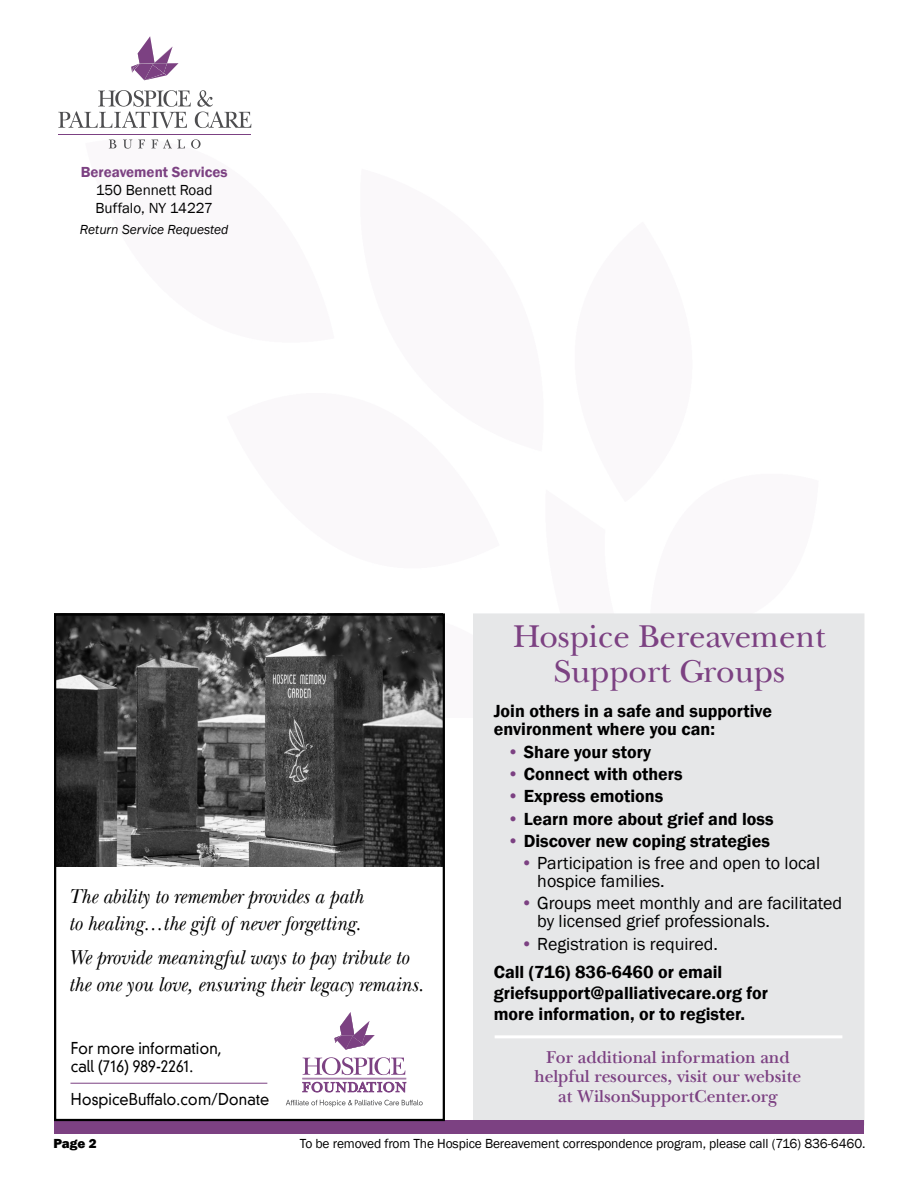
<style>
.page{position:relative;width:918px;height:1188px;background:#fff}
.page>*{position:absolute;margin:0;border:0;box-sizing:border-box;transform-origin:0 0}
.t1{font:33px/34.5px "New Baskerville";color:#7c4182;text-align:center}
.t2{font:italic 21px/27px "New Baskerville";color:#000;scale:.93 1}
.t3{font:600 18px/21px "Franklin Gothic";color:#000}
.t4{font:18px/18px "Franklin Gothic";color:#000}
.t5{font:600 18px/19.5px "New Baskerville";color:#7c4182;text-align:center}
.t6{font:300 15.75px/18.6px "DIN Neuzeit Grotesk Pro";color:#000;scale:.93 1}
.t7{font:15px "Franklin Gothic";color:#000}
.t8{font:600 15px "Franklin Gothic";color:#7c4182}
.t9{font:13.5px "Franklin Gothic";letter-spacing:-.01em;color:#000}
.t10{font:italic 13.5px "Franklin Gothic";color:#000}
.t11{font:800 13.5px "Franklin Gothic";color:#000}
.s1{color:#7c4182}
</style>
<div class="page">
<img style="left:57px;top:616px;width:385px;height:250px">
<div style="left:473px;top:613px;width:391px;height:512px;background:#e6e7e8"></div>
<svg style="left:58px;top:90px;width:193px;height:38px"></svg>
<svg style="left:109px;top:139px;width:92px;height:10px"></svg>
<hr style="left:58px;top:134px;width:193px;height:1px;background:#7c4182">
<svg style="left:131px;top:36px;width:48px;height:44px"></svg>
<div style="left:54px;top:1120px;width:809px;height:14px;background:#7c4182"></div>
<hr style="left:70px;top:1083px;width:197px;height:1px;background:#7c4182">
<div style="left:54px;top:613px;width:391px;height:508px;border:2px solid #000"></div>
<hr style="left:495px;top:1035px;width:347px;height:3px;background:#fff">
<svg style="left:303px;top:1082px;width:103px;height:10px"></svg>
<svg style="left:303px;top:1057px;width:102px;height:18px"></svg>
<hr style="left:303px;top:1078px;width:103px;height:1px;background:#aa83ae">
<svg style="left:335px;top:1012px;width:40px;height:37px"></svg>
<svg style="left:286px;top:1100px;width:137px;height:7px"></svg>
<p class="t8" style="left:81px;top:162px;width:149px">Bereavement Services</p>
<p class="t7" style="left:96px;top:180px;width:118px">150 Bennett Road</p>
<p class="t7" style="left:96px;top:198px;width:119px">Buffalo, NY 14227</p>
<p class="t10" style="left:80px;top:221px;width:150px">Return Service Requested</p>
<p class="t2" style="left:68px;top:883px;width:319px">The ability to remember provides a path to healing…the gift of never forgetting.</p>
<p class="t2" style="left:68px;top:944px;width:383px">We provide meaningful ways to pay tribute to the one you love, ensuring their legacy remains.</p>
<p class="t6" style="left:71px;top:1039px;width:164px">For more information, call (716) 989-2261.</p>
<p class="t6" style="left:71px;top:1090px;width:215px">HospiceBuffalo.com/Donate</p>
<p class="t1" style="left:513px;top:619px;width:314px">Hospice Bereavement<br>Support Groups</p>
<p class="t3" style="left:494px;top:702px;width:280px;line-height:18px">Join others in a safe and supportive environment where you can:</p>
<p class="t3" style="left:507px;top:741px;width:146px"><span class="s1">•</span> Share your story</p>
<p class="t3" style="left:507px;top:764px;width:177px"><span class="s1">•</span> Connect with others</p>
<p class="t3" style="left:507px;top:786px;width:157px"><span class="s1">•</span> Express emotions</p>
<p class="t3" style="left:507px;top:808px;width:268px"><span class="s1">•</span> Learn more about grief and loss</p>
<p class="t3" style="left:507px;top:831px;width:264px"><span class="s1">•</span> Discover new coping strategies</p>
<p class="t4" style="left:537px;top:855px;width:284px;text-indent:-16px"><span class="s1">•</span> Participation is free and open to local hospice families.</p>
<p class="t4" style="left:537px;top:895px;width:306px;text-indent:-16px"><span class="s1">•</span> Groups meet monthly and are facilitated by licensed grief professionals.</p>
<p class="t4" style="left:521px;top:935px;width:199px"><span class="s1">•</span> Registration is required.</p>
<p class="t3" style="left:494px;top:961px;width:276px">Call (716) 836-6460 or email griefsupport@palliativecare.org for more information, or to register.</p>
<p class="t5" style="left:535px;top:1047px;width:268px">For additional information and helpful resources, visit our website at WilsonSupportCenter.org</p>
<p class="t11" style="left:53px;top:1135px;width:45px">Page 2</p>
<p class="t9" style="left:300px;top:1135px;width:567px">To be removed from The Hospice Bereavement correspondence program, please call (716) 836-6460.</p>
</div>
